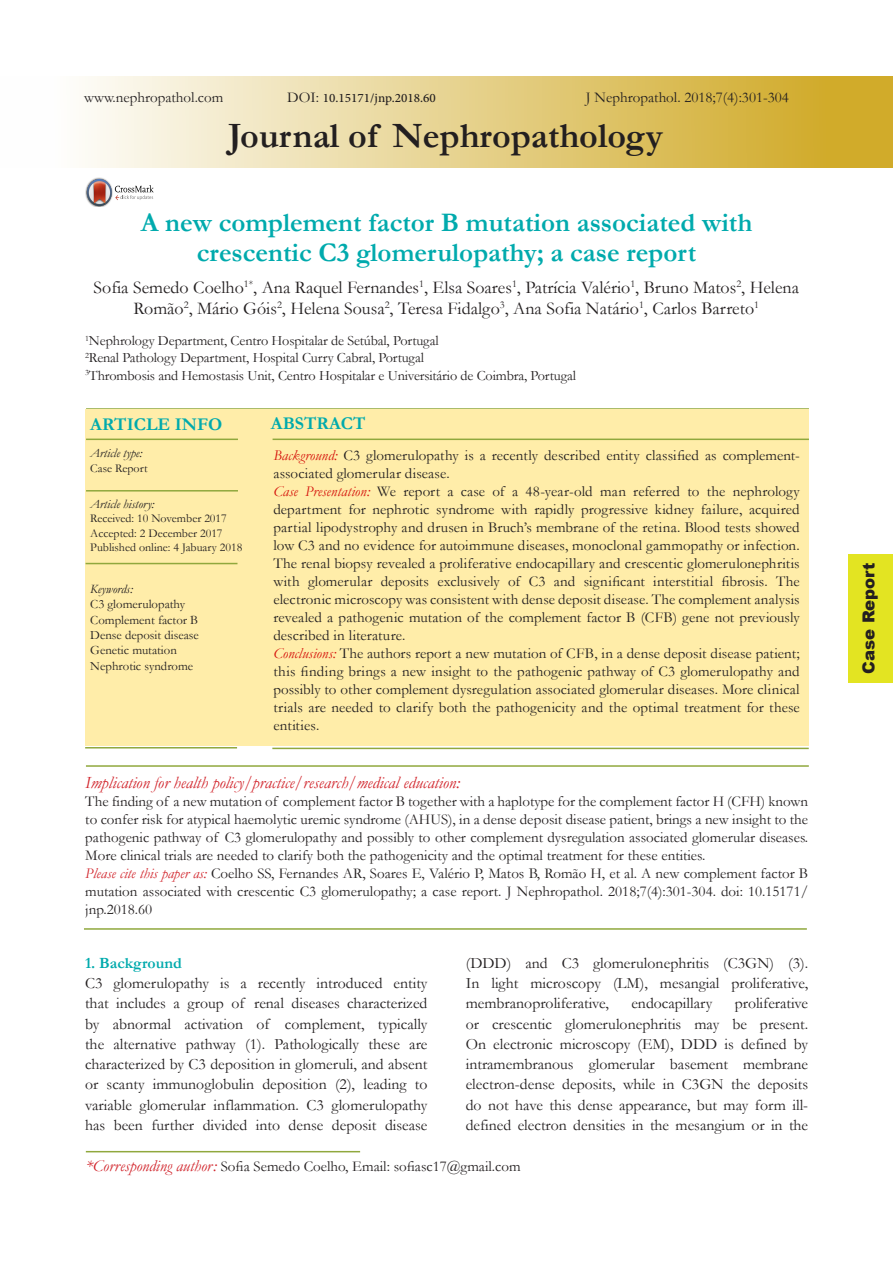
<style>
.page{position:relative;width:893px;height:1263px;background:#fff}
.page>*{position:absolute;margin:0;border:0;box-sizing:border-box;transform-origin:0 0}
.t1{font:700 36px "Garamond";color:#231f20}
.t2{font:700 27px/30px "Garamond";color:#00aaad;text-align:center}
.t3{font:18px/21.6px "Garamond";color:#231f20;text-align:center}
.t4{font:18px "Adobe Arabic";color:#221e1f}
.t5{font:700 18px "Garamond";color:#00aaad}
.t6{font:italic 17.25px "Garamond";color:#d1232a}
.t7{font:900 16.5px "Arial";color:#231f20}
.t8{font:15.75px/20.2px "Garamond";color:#231f20;text-align:justify}
.t9{font:700 15.75px "Garamond";color:#00aaad}
.abstract{font:15px/18px "Garamond";color:#231f20;text-align:justify}
.t10{font:14.25px "Garamond";letter-spacing:-.01em;color:#231f20}
.t11{font:12.75px "Garamond";color:#231f20}
.t12{font:italic 12.75px "Garamond";color:#231f20}
.t13{font:12px "Garamond";color:#231f20}
.s1{font-family:"Garamond";font-size:15px}
.s2{font-style:italic;color:#d5130c}
.s3{font-style:italic;color:#d1232a}
.s4{font-style:italic;font-size:16.5px;color:#d1232a}
</style>
<div class="page">
<div style="left:0;top:76px;width:893px;height:92px;background:linear-gradient(to right,#fff,#cea51c)"></div>
<hr style="left:86px;top:1151px;width:274px;height:1px;background:#90a83d">
<div style="left:848px;top:554px;width:45px;height:128px;background:#e3e422"></div>
<hr style="left:86px;top:408px;width:723px;height:1px;background:#90a83d">
<div style="left:85px;top:409px;width:724px;height:337px;background:#ffeda9"></div>
<hr style="left:86px;top:439px;width:152px;height:1px;background:#90a83d">
<hr style="left:273px;top:439px;width:536px;height:1px;background:#90a83d">
<hr style="left:86px;top:490px;width:152px;height:1px;background:#90a83d">
<hr style="left:86px;top:563px;width:151px;height:1px;background:#90a83d">
<hr style="left:86px;top:765px;width:723px;height:2px;background:#90a83d">
<hr style="left:84px;top:928px;width:723px;height:2px;background:#90a83d">
<hr style="left:85px;top:747px;width:152px;height:1px;background:#90a83d">
<hr style="left:272px;top:748px;width:537px;height:1px;background:#90a83d">
<img style="left:85px;top:178px;width:20px;height:21px">
<svg style="left:87px;top:179px;width:67px;height:27px"></svg>
<p class="abstract" style="left:84px;top:88px;width:141px">www.nephropathol.com</p>
<p class="t4" style="left:287px;top:85px;width:150px"><span class="s1">DOI:</span> 10.15171/jnp.2018.60</p>
<p class="abstract" style="left:586px;top:88px;width:205px">J Nephropathol. 2018;7(4):301-304</p>
<p class="t1" style="left:228px;top:111px;width:436px">Journal of Nephropathology</p>
<p class="t2" style="left:141px;top:208px;width:613px">A new complement factor B mutation associated with crescentic C3 glomerulopathy; a case report</p>
<p class="t3" style="left:94px;top:276px;width:707px">Sofia Semedo Coelho<sup>1*</sup>, Ana Raquel Fernandes<sup>1</sup>, Elsa Soares<sup>1</sup>, Patrícia Valério<sup>1</sup>, Bruno Matos<sup>2</sup>, Helena<br>Romão<sup>2</sup>, Mário Góis<sup>2</sup>, Helena Sousa<sup>2</sup>, Teresa Fidalgo<sup>3</sup>, Ana Sofia Natário<sup>1</sup>, Carlos Barreto<sup>1</sup></p>
<p class="t10" style="left:85px;top:331px;width:355px"><sup>1</sup>Nephrology Department, Centro Hospitalar de Setúbal, Portugal</p>
<p class="t10" style="left:85px;top:348px;width:340px"><sup>2</sup>Renal Pathology Department, Hospital Curry Cabral, Portugal</p>
<p class="t10" style="left:85px;top:365px;width:492px"><sup>3</sup>Thrombosis and Hemostasis Unit, Centro Hospitalar e Universitário de Coimbra, Portugal</p>
<p class="t5" style="left:90px;top:412px;width:134px">ARTICLE INFO</p>
<p class="t12" style="left:90px;top:445px;width:54px">Article type:</p>
<p class="t13" style="left:90px;top:460px;width:59px">Case Report</p>
<p class="t12" style="left:90px;top:495px;width:66px">Article history:</p>
<p class="t13" style="left:90px;top:510px;width:138px">Received: 10 November 2017</p>
<p class="t13" style="left:90px;top:525px;width:134px">Accepted: 2 December 2017</p>
<p class="t13" style="left:90px;top:539px;width:154px">Published online: 4 Jabuary 2018</p>
<p class="t12" style="left:90px;top:580px;width:44px">Keywords:</p>
<p class="t11" style="left:90px;top:596px;width:96px">C3 glomerulopathy</p>
<p class="t11" style="left:90px;top:611px;width:109px">Complement factor B</p>
<p class="t11" style="left:90px;top:626px;width:110px">Dense deposit disease</p>
<p class="t11" style="left:90px;top:642px;width:88px">Genetic mutation</p>
<p class="t11" style="left:90px;top:657px;width:104px">Nephrotic syndrome</p>
<p class="t5" style="left:271px;top:411px;width:96px">ABSTRACT</p>
<p class="abstract" style="left:273px;top:445px;width:528px"><span class="s2">Background:</span> C3 glomerulopathy is a recently described entity classified as complement&shy;associated glomerular disease.</p>
<p class="abstract" style="left:273px;top:481px;width:528px"><span class="s2">Case Presentation:</span> We report a case of a 48-year-old man referred to the nephrology department for nephrotic syndrome with rapidly progressive kidney failure, acquired partial lipodystrophy and drusen in Bruch’s membrane of the retina. Blood tests showed low C3 and no evidence for autoimmune diseases, monoclonal gammopathy or infection.<br>The renal biopsy revealed a proliferative endocapillary and crescentic glomerulonephritis with glomerular deposits exclusively of C3 and significant interstitial fibrosis. The electronic microscopy was consistent with dense deposit disease. The complement analysis revealed a pathogenic mutation of the complement factor B (CFB) gene not previously described in literature.</p>
<p class="abstract" style="left:273px;top:643px;width:528px"><span class="s2">Conclusions:</span> The authors report a new mutation of CFB, in a dense deposit disease patient; this finding brings a new insight to the pathogenic pathway of C3 glomerulopathy and possibly to other complement dysregulation associated glomerular diseases. More clinical trials are needed to clarify both the pathogenicity and the optimal treatment for these entities.</p>
<p class="t6" style="left:85px;top:771px;width:376px">Implication for health policy/practice/research/medical education:</p>
<p class="abstract" style="left:85px;top:792px;width:724px">The finding of a new mutation of complement factor B together with a haplotype for the complement factor H (CFH) known to confer risk for atypical haemolytic uremic syndrome (AHUS), in a dense deposit disease patient, brings a new insight to the pathogenic pathway of C3 glomerulopathy and possibly to other complement dysregulation associated glomerular diseases.<br>More clinical trials are needed to clarify both the pathogenicity and the optimal treatment for these entities.</p>
<p class="abstract" style="left:85px;top:864px;width:724px"><span class="s3">Please cite this paper as:</span> Coelho SS, Fernandes AR, Soares E, Valério P, Matos B, Romão H, et al. A new complement factor B mutation associated with crescentic C3 glomerulopathy; a case report. J Nephropathol. 2018;7(4):301-304. doi: 10.15171/ jnp.2018.60</p>
<p class="t9" style="left:85px;top:952px;width:98px">1. Background</p>
<p class="t8" style="left:85px;top:972px;width:344px">C3 glomerulopathy is a recently introduced entity that includes a group of renal diseases characterized by abnormal activation of complement, typically the alternative pathway (1). Pathologically these are characterized by C3 deposition in glomeruli, and absent or scanty immunoglobulin deposition (2), leading to variable glomerular inflammation. C3 glomerulopathy has been further divided into dense deposit disease</p>
<p class="t8" style="left:466px;top:952px;width:344px">(DDD) and C3 glomerulonephritis (C3GN) (3).<br>In light microscopy (LM), mesangial proliferative, membranoproliferative,</p>
<p class="t8" style="left:631px;top:993px;width:82px">endocapillary</p>
<p class="t8" style="left:466px;top:993px;width:344px;text-indent:269px">proliferative or crescentic glomerulonephritis may be present.<br>On electronic microscopy (EM), DDD is defined by intramembranous glomerular basement membrane electron-dense deposits, while in C3GN the deposits do not have this dense appearance, but may form ill&shy;defined electron densities in the mesangium or in the</p>
<p class="abstract" style="left:86px;top:1157px;width:436px"><span class="s4">*Corresponding author:</span> Sofia Semedo Coelho, Email: sofiasc17@gmail.com</p>
<p class="t7" style="left:857px;top:674px;width:113px;rotate:-90deg">Case Report</p>
</div>
